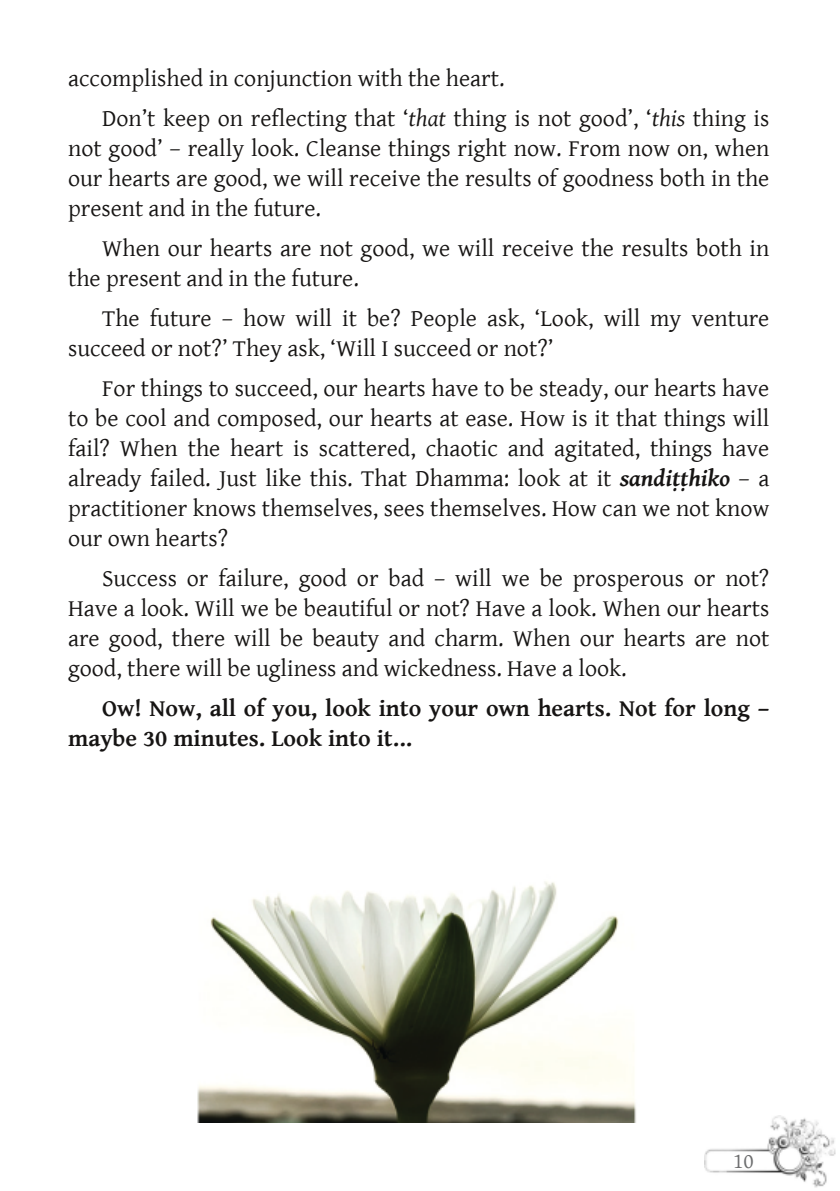
<style>
.page{position:relative;width:840px;height:1191px;background:#fff}
.page>*{position:absolute;margin:0;border:0;box-sizing:border-box;transform-origin:0 0}
.t1{font:24px/30px "Gentium Basic";color:#161413}
.t2{font:700 24px/30px "Gentium Basic";color:#161413}
.t3{font:22px "Gentium Basic";color:#6d6e6f}
.s1{font-style:italic}
.s2{font-weight:700;font-style:italic}
</style>
<div class="page">
<img style="left:704px;top:1115px;width:132px;height:73px">
<img style="left:197px;top:881px;width:439px;height:242px">
<p class="t1" style="left:102px;top:59px;width:668px;line-height:40px;text-indent:-34px">accomplished in conjunction with the heart.<br>Don’t keep on reflecting that ‘<span class="s1">that</span> thing is not good’, ‘<span class="s1">this</span> thing is</p>
<p class="t1" style="left:68px;top:134px;width:702px;text-align:justify">not good’ – really look. Cleanse things right now. From now on, when our hearts are good, we will receive the results of goodness both in the present and in the future.</p>
<p class="t1" style="left:68px;top:234px;width:702px;text-indent:34px">When our hearts are not good, we will receive the results both in the present and in the future.</p>
<p class="t1" style="left:68px;top:304px;width:702px;text-indent:34px">The future – how will it be? People ask, ‘Look, will my venture succeed or not?’ They ask, ‘Will I succeed or not?’</p>
<p class="t1" style="left:68px;top:374px;width:702px;text-align:justify;text-indent:34px">For things to succeed, our hearts have to be steady, our hearts have to be cool and composed, our hearts at ease. How is it that things will fail? When the heart is scattered, chaotic and agitated, things have already failed. Just like this. That Dhamma: look at it <span class="s2">sandiṭṭhiko</span> – a practitioner knows themselves, sees themselves. How can we not know our own hearts?</p>
<p class="t1" style="left:68px;top:564px;width:702px;text-align:justify;text-indent:34px">Success or failure, good or bad – will we be prosperous or not?<br>Have a look. Will we be beautiful or not? Have a look. When our hearts are good, there will be beauty and charm. When our hearts are not good, there will be ugliness and wickedness. Have a look.</p>
<p class="t2" style="left:68px;top:694px;width:702px;text-indent:34px">Ow! Now, all of you, look into your own hearts. Not for long – maybe 30 minutes. Look into it...</p>
<p class="t3" style="left:732px;top:1148px;width:22px">10</p>
</div>
